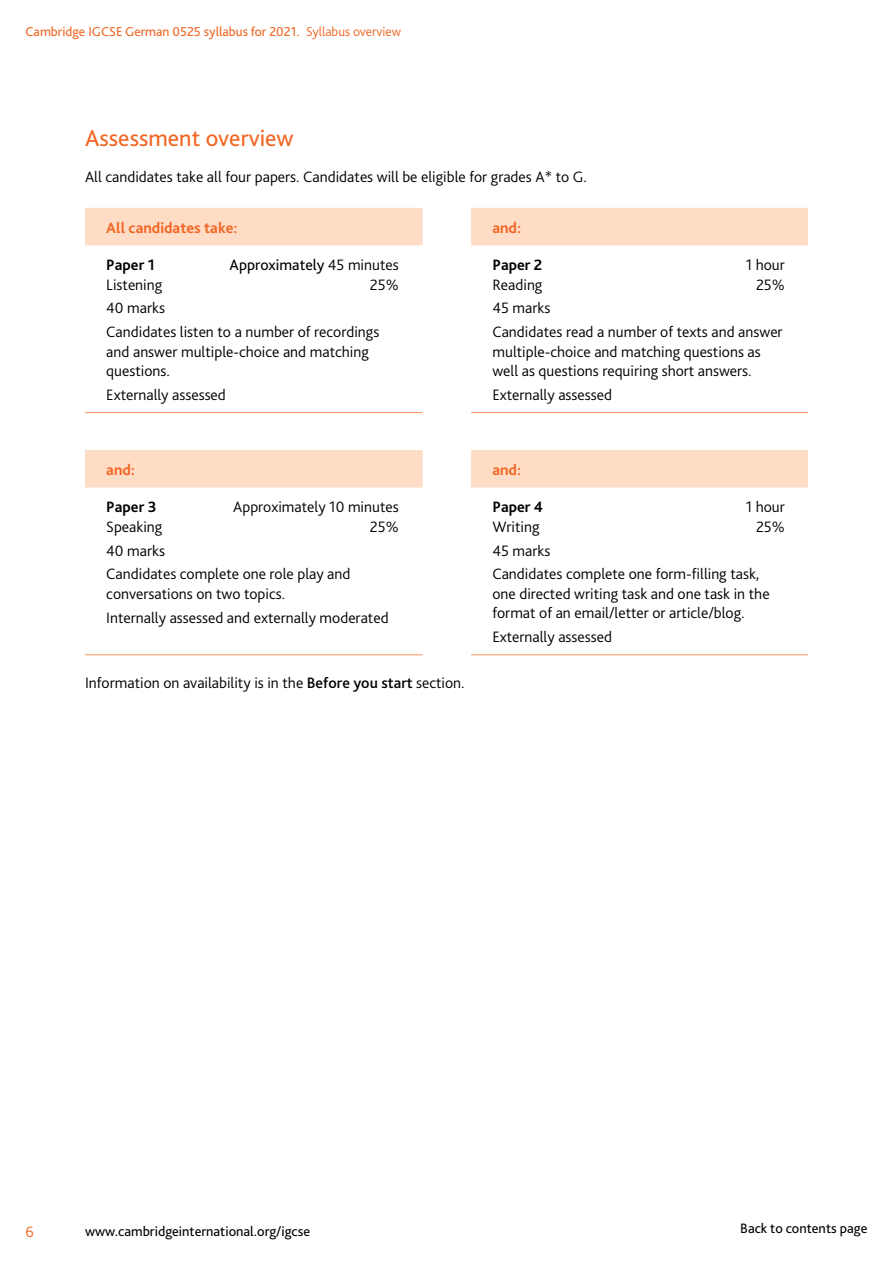
<style>
.page{position:relative;width:893px;height:1263px;background:#fff}
.page>*{position:absolute;margin:0;border:0;box-sizing:border-box;transform-origin:0 0}
.t1{font:24px "Bliss Pro";color:#f26522}
.t2{font:300 15.75px/23.7px "Bliss Pro";color:#000}
.t3{font:700 15.75px "Bliss Pro";color:#f26522}
.t4{font:700 15.75px "Bliss Pro";color:#000}
.t5{font:15.75px "Bliss Pro";color:#000}
.t6{font:300 15.75px "Bliss Pro";color:#f26522}
.t7{font:14.25px "Bliss Pro";color:#000}
.t8{font:13.5px "Bliss Pro";color:#f26522}
.s1{font-weight:300}
.s2{font-weight:500}
</style>
<div class="page">
<svg style="left:85px;top:208px;width:723px;height:279px"></svg>
<hr style="left:85px;top:654px;width:338px;height:1px;background:#f7915a">
<hr style="left:471px;top:654px;width:337px;height:1px;background:#f7915a">
<hr style="left:471px;top:412px;width:337px;height:1px;background:#f7915a">
<hr style="left:85px;top:412px;width:338px;height:1px;background:#f7915a">
<p class="t8" style="left:26px;top:23px;width:377px">Cambridge IGCSE German 0525 syllabus for 2021. <span class="s1">Syllabus overview</span></p>
<h1 class="t1" style="left:85px;top:123px;width:210px">Assessment overview</h1>
<p class="t2" style="left:85px;top:165px;width:503px">All candidates take all four papers. Candidates will be eligible for grades A* to G.</p>
<p class="t3" style="left:106px;top:218px;width:133px">All candidates take:</p>
<p class="t3" style="left:492px;top:218px;width:30px">and:</p>
<p class="t4" style="left:106px;top:255px;width:50px">Paper 1</p>
<p class="t5" style="left:230px;top:255px;width:171px">Approximately <span class="s1">45 minutes</span></p>
<p class="t2" style="left:106px;top:272px;width:57px">Listening</p>
<p class="t2" style="left:370px;top:272px;width:30px">25%</p>
<p class="t2" style="left:106px;top:296px;width:275px">40 marks<br>Candidates listen to a number of recordings</p>
<p class="t2" style="left:106px;top:341px;width:264px;line-height:19.5px">and answer multiple-choice and matching questions.</p>
<p class="t2" style="left:106px;top:383px;width:121px">Externally assessed</p>
<p class="t4" style="left:492px;top:255px;width:52px">Paper 2</p>
<p class="t2" style="left:746px;top:253px;width:41px">1 hour</p>
<p class="t2" style="left:492px;top:272px;width:52px">Reading</p>
<p class="t2" style="left:756px;top:272px;width:30px">25%</p>
<p class="t2" style="left:492px;top:296px;width:292px">45 marks<br>Candidates read a number of texts and answer</p>
<p class="t2" style="left:492px;top:341px;width:270px;line-height:19.5px">multiple-choice and matching questions as well as questions requiring short answers.</p>
<p class="t2" style="left:492px;top:383px;width:121px">Externally assessed</p>
<p class="t3" style="left:106px;top:460px;width:30px">and:</p>
<p class="t3" style="left:492px;top:460px;width:30px">and:</p>
<p class="t4" style="left:106px;top:497px;width:52px">Paper 3</p>
<p class="t2" style="left:233px;top:495px;width:167px">Approximately 10 minutes</p>
<p class="t2" style="left:106px;top:515px;width:58px">Speaking</p>
<p class="t2" style="left:370px;top:515px;width:30px">25%</p>
<p class="t2" style="left:106px;top:538px;width:246px">40 marks<br>Candidates complete one role play and</p>
<p class="t2" style="left:106px;top:582px;width:284px">conversations on two topics.<br>Internally assessed and externally moderated</p>
<p class="t4" style="left:492px;top:497px;width:52px">Paper 4</p>
<p class="t2" style="left:746px;top:495px;width:41px">1 hour</p>
<p class="t2" style="left:492px;top:515px;width:49px">Writing</p>
<p class="t2" style="left:756px;top:515px;width:30px">25%</p>
<p class="t2" style="left:492px;top:538px;width:269px">45 marks<br>Candidates complete one form-filling task,</p>
<p class="t2" style="left:492px;top:584px;width:279px;line-height:19.5px">one directed writing task and one task in the format of an email/letter or article/blog.</p>
<p class="t2" style="left:492px;top:625px;width:121px">Externally assessed</p>
<p class="t2" style="left:85px;top:671px;width:381px">Information on availability is in the <span class="s2">Before you start</span> section.</p>
<p class="t6" style="left:26px;top:1222px;width:10px">6</p>
<p class="t7" style="left:85px;top:1222px;width:227px">www.cambridgeinternational.org/igcse</p>
<p class="t7" style="left:740px;top:1219px;width:129px">Back to contents page</p>
</div>
